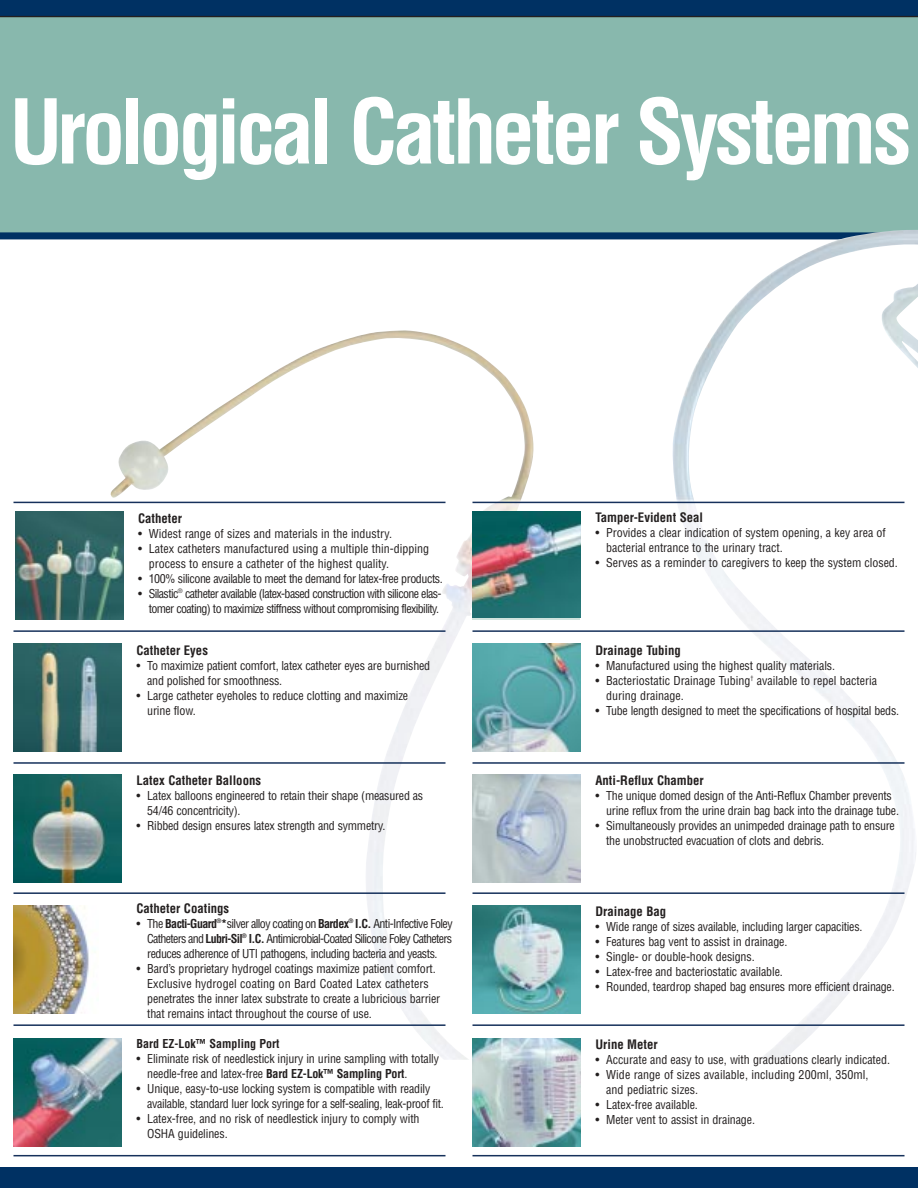
<style>
.page{position:relative;width:918px;height:1188px;background:#fff}
.page>*{position:absolute;margin:0;border:0;box-sizing:border-box;transform-origin:0 0}
.t1{font:700 condensed 87px "Helvetica";letter-spacing:-.05em;color:#fff}
.t2{font:700 condensed 12.75px "Helvetica";color:#231f1f}
.t3{font:condensed 12px/15px "Helvetica";letter-spacing:-.015em;color:#231f1f}
.t4{font:condensed 12px/15px "Helvetica";letter-spacing:-.05em;color:#231f1f;text-align:right}
.t5{font:condensed 12px/15px "Helvetica";letter-spacing:.005em;color:#231f1f}
.t6{font:condensed 12px "Helvetica";letter-spacing:-.035em;color:#231f1f}
.t7{font:700 condensed 12px "Helvetica";color:#231f1f}
.s1{font-weight:700}
</style>
<div class="page">
<div style="left:0;top:17px;width:918px;height:215px;background:#88b8ad"></div>
<svg style="left:0;top:0;width:918px;height:17px;background:#022f5e"></svg>
<img style="left:110px;top:229px;width:808px;height:831px">
<img style="left:15px;top:512px;width:108px;height:108px">
<img style="left:14px;top:644px;width:108px;height:108px">
<img style="left:472px;top:644px;width:108px;height:108px">
<img style="left:14px;top:774px;width:108px;height:108px">
<div style="left:14px;top:906px;width:108px;height:108px;background:#fff"></div>
<img style="left:14px;top:906px;width:75px;height:108px">
<img style="left:14px;top:1038px;width:108px;height:108px">
<img style="left:472px;top:512px;width:108px;height:106px">
<img style="left:472px;top:774px;width:108px;height:108px">
<img style="left:472px;top:906px;width:108px;height:108px">
<img style="left:472px;top:1038px;width:108px;height:108px">
<hr style="left:14px;top:502px;width:432px;height:1px;background:#16315b">
<hr style="left:14px;top:630px;width:432px;height:2px;background:#16315b">
<hr style="left:14px;top:762px;width:432px;height:2px;background:#16315b">
<hr style="left:14px;top:892px;width:432px;height:2px;background:#16315b">
<hr style="left:14px;top:1024px;width:432px;height:2px;background:#16315b">
<hr style="left:14px;top:1155px;width:432px;height:1px;background:#16315b">
<hr style="left:472px;top:502px;width:432px;height:1px;background:#16315b">
<hr style="left:472px;top:630px;width:432px;height:2px;background:#16315b">
<hr style="left:472px;top:762px;width:432px;height:2px;background:#16315b">
<hr style="left:472px;top:892px;width:432px;height:2px;background:#16315b">
<hr style="left:472px;top:1024px;width:432px;height:2px;background:#16315b">
<hr style="left:472px;top:1155px;width:432px;height:1px;background:#16315b">
<div style="left:0;top:1168px;width:918px;height:20px;background:#003163"></div>
<h1 class="t1" style="left:9px;top:98px;width:904px">Urological Catheter Systems</h1>
<p class="t2" style="left:138px;top:513px;width:45px">Catheter</p>
<p class="t3" style="left:138px;top:527px;width:256px">• Widest range of sizes and materials in the industry.</p>
<p class="t3" style="left:149px;top:542px;width:282px;text-indent:-11px">• Latex catheters manufactured using a multiple thin-dipping process to ensure a catheter of the highest quality.</p>
<p class="t6" style="left:138px;top:574px;width:306px">• 100% silicone available to meet the demand for latex-free products.</p>
<p class="t4" style="left:138px;top:587px;width:305px">• Silastic<sup>®</sup> catheter available (latex-based construction with silicone elas&shy;tomer coating) to maximize stiffness without compromising flexibility.</p>
<p class="t2" style="left:137px;top:645px;width:73px">Catheter Eyes</p>
<p class="t3" style="left:147px;top:659px;width:285px;text-indent:-11px">• To maximize patient comfort, latex catheter eyes are burnished and polished for smoothness.</p>
<p class="t3" style="left:147px;top:689px;width:263px;text-indent:-11px">• Large catheter eyeholes to reduce clotting and maximize urine flow.</p>
<p class="t2" style="left:137px;top:776px;width:126px">Latex Catheter Balloons</p>
<p class="t3" style="left:147px;top:789px;width:278px;text-indent:-11px">• Latex balloons engineered to retain their shape (measured as<br>54/46 concentricity).</p>
<p class="t3" style="left:137px;top:819px;width:251px">• Ribbed design ensures latex strength and symmetry.</p>
<p class="t2" style="left:137px;top:903px;width:94px">Catheter Coatings</p>
<p class="t3" style="left:147px;top:917px;width:307px;text-align:justify;text-indent:-11px">• The <span class="s1">Bacti-Guard</span><sup>®</sup><span class="s1">*</span>silver alloy coating on <span class="s1">Bardex</span><sup>®</sup> <span class="s1">I.C.</span> Anti-Infective Foley Catheters and <span class="s1">Lubri-Sil</span><sup>®</sup> <span class="s1">I.C.</span> Antimicrobial-Coated Silicone Foley Catheters reduces adherence of UTI pathogens, including bacteria and yeasts.</p>
<p class="t3" style="left:147px;top:962px;width:294px;text-indent:-11px">• Bard’s proprietary hydrogel coatings maximize patient comfort.<br>Exclusive hydrogel coating on Bard Coated Latex catheters penetrates the inner latex substrate to create a lubricious barrier that remains intact throughout the course of use.</p>
<p class="t7" style="left:137px;top:1039px;width:144px">Bard EZ-Lok™ Sampling Port</p>
<p class="t3" style="left:147px;top:1053px;width:293px;text-indent:-11px">• Eliminate risk of needlestick injury in urine sampling with totally needle-free and latex-free <span class="s1">Bard EZ-Lok™ Sampling Port</span>.</p>
<p class="t3" style="left:147px;top:1083px;width:298px;text-indent:-11px">• Unique, easy-to-use locking system is compatible with readily available, standard luer lock syringe for a self-sealing, leak-proof fit.</p>
<p class="t3" style="left:147px;top:1113px;width:274px;text-indent:-11px">• Latex-free, and no risk of needlestick injury to comply with<br>OSHA guidelines.</p>
<p class="t2" style="left:596px;top:513px;width:109px">Tamper-Evident Seal</p>
<p class="t3" style="left:606px;top:527px;width:281px;text-indent:-11px">• Provides a clear indication of system opening, a key area of bacterial entrance to the urinary tract.</p>
<p class="t3" style="left:596px;top:557px;width:304px">• Serves as a reminder to caregivers to keep the system closed.</p>
<p class="t2" style="left:595px;top:645px;width:87px">Drainage Tubing</p>
<p class="t3" style="left:595px;top:659px;width:241px">• Manufactured using the highest quality materials.</p>
<p class="t3" style="left:606px;top:674px;width:273px;text-indent:-11px">• Bacteriostatic Drainage Tubing<sup>†</sup> available to repel bacteria during drainage.</p>
<p class="t3" style="left:595px;top:704px;width:305px">• Tube length designed to meet the specifications of hospital beds.</p>
<p class="t2" style="left:596px;top:775px;width:110px">Anti-Reflux Chamber</p>
<p class="t3" style="left:606px;top:789px;width:294px;text-indent:-11px">• The unique domed design of the Anti-Reflux Chamber prevents urine reflux from the urine drain bag back into the drainage tube.</p>
<p class="t3" style="left:606px;top:819px;width:290px;text-indent:-11px">• Simultaneously provides an unimpeded drainage path to ensure the unobstructed evacuation of clots and debris.</p>
<p class="t2" style="left:595px;top:907px;width:72px">Drainage Bag</p>
<p class="t3" style="left:595px;top:920px;width:268px">• Wide range of sizes available, including larger capacities.</p>
<p class="t3" style="left:595px;top:935px;width:194px">• Features bag vent to assist in drainage.</p>
<p class="t3" style="left:595px;top:950px;width:161px">• Single- or double-hook designs.</p>
<p class="t3" style="left:595px;top:965px;width:189px">• Latex-free and bacteriostatic available.</p>
<p class="t3" style="left:595px;top:980px;width:301px">• Rounded, teardrop shaped bag ensures more efficient drainage.</p>
<p class="t2" style="left:596px;top:1039px;width:64px">Urine Meter</p>
<p class="t3" style="left:596px;top:1053px;width:296px">• Accurate and easy to use, with graduations clearly indicated.</p>
<p class="t5" style="left:606px;top:1068px;width:264px;text-indent:-11px">• Wide range of sizes available, including 200ml, 350ml, and pediatric sizes.</p>
<p class="t3" style="left:596px;top:1098px;width:104px">• Latex-free available.</p>
<p class="t3" style="left:596px;top:1113px;width:161px">• Meter vent to assist in drainage.</p>
</div>
